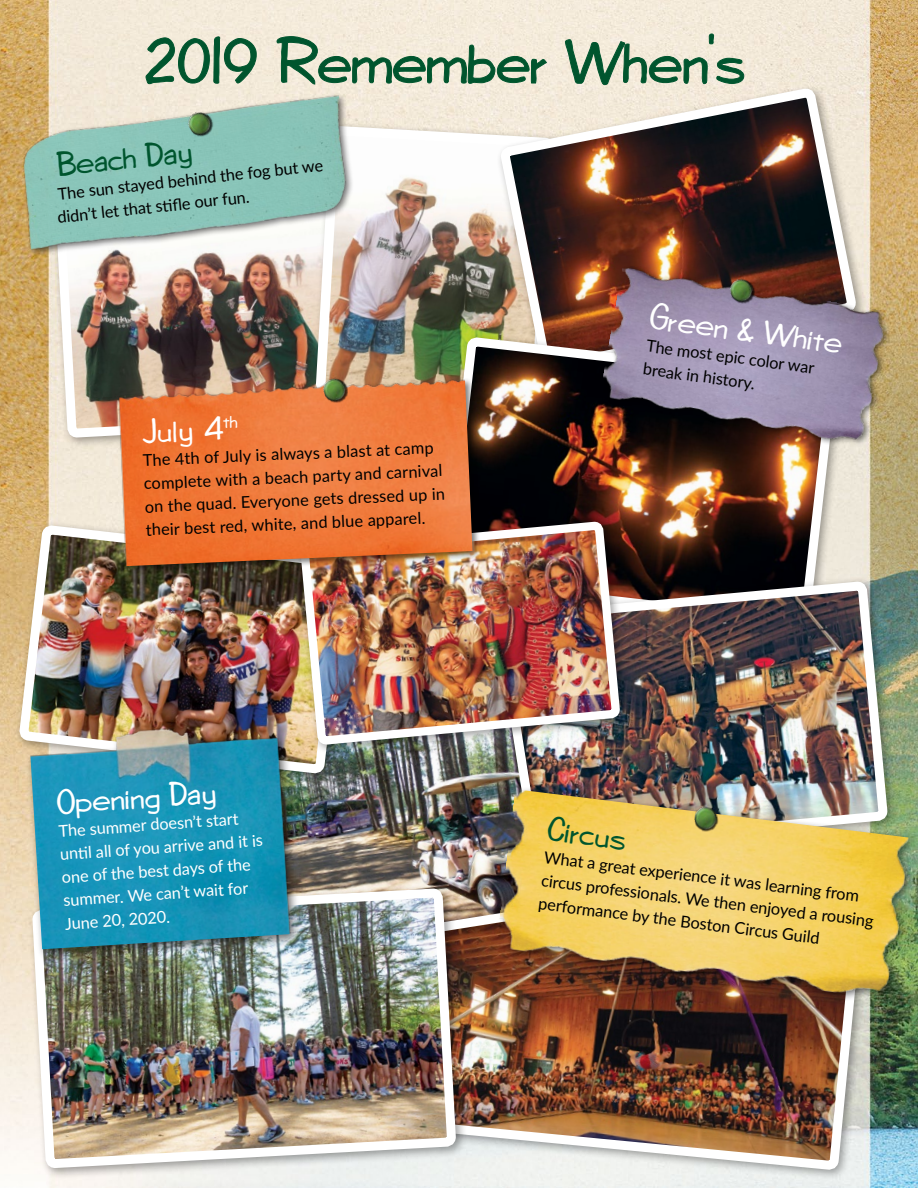
<style>
.page{position:relative;width:918px;height:1188px;background:#fff}
.page>*{position:absolute;margin:0;border:0;box-sizing:border-box;transform-origin:0 0}
.t1{font:64.5px "Tombola";letter-spacing:.01em;color:#00552e}
.t2{font:34.5px "Tombola";color:#fff}
.t3{font:34.5px "Tombola";color:#00552e}
.t4{font:16.35px/23.2px "Lato";color:#000}
.t5{font:16.35px/23.2px "Lato";color:#fff}
</style>
<div class="page">
<img style="left:0;top:0;width:918px;height:1188px">
<img style="left:57px;top:0;width:254px;height:520px">
<img style="left:311px;top:0;width:249px;height:372px">
<img style="left:456px;top:1040px;width:408px;height:148px">
<div style="left:496px;top:84px;width:371px;height:297px;background:#000;opacity:.37"></div>
<svg style="left:499px;top:5px;width:358px;height:449px;background:#a89b8f"></svg>
<img style="left:435px;top:229px;width:406px;height:348px">
<div style="left:492px;top:577px;width:406px;height:287px;background:#000;opacity:.37"></div>
<img style="left:550px;top:581px;width:338px;height:459px">
<img style="left:467px;top:917px;width:83px;height:149px">
<img style="left:14px;top:520px;width:283px;height:369px">
<div style="left:297px;top:517px;width:333px;height:238px;background:#000;opacity:.37"></div>
<img style="left:301px;top:521px;width:319px;height:396px">
<div style="left:27px;top:883px;width:440px;height:296px;background:#000;opacity:.37"></div>
<img style="left:33px;top:889px;width:423px;height:299px">
<div style="left:117px;top:377px;width:364px;height:197px;background:#000;opacity:.5"></div>
<img style="left:107px;top:372px;width:365px;height:195px">
<img style="left:321px;top:375px;width:28px;height:29px">
<img style="left:12px;top:80px;width:351px;height:219px">
<img style="left:184px;top:107px;width:32px;height:32px">
<img style="left:599px;top:264px;width:290px;height:182px">
<img style="left:728px;top:276px;width:27px;height:28px">
<div style="left:498px;top:786px;width:419px;height:216px;background:#000;opacity:.55"></div>
<img style="left:495px;top:789px;width:417px;height:212px">
<div style="left:695px;top:808px;width:24px;height:24px;background:#000;opacity:.75"></div>
<img style="left:694px;top:806px;width:24px;height:25px">
<div style="left:26px;top:725px;width:275px;height:236px;background:#000;opacity:.55"></div>
<img style="left:29px;top:716px;width:265px;height:233px">
<svg style="left:223px;top:415px;width:15px;height:13px"></svg>
<h1 class="t1" style="left:144px;top:26px;width:602px">2019 Remember When’s</h1>
<h2 class="t3" style="left:56px;top:146px;width:137px;rotate:-6deg">Beach Day</h2>
<p class="t4" style="left:54px;top:181px;width:271px;rotate:-6deg">The sun stayed behind the fog but we didn’t let that sti fl e our fun.</p>
<h2 class="t2" style="left:141px;top:413px;width:83px;rotate:-2deg">July 4</h2>
<p class="t4" style="left:142px;top:449px;width:302px;rotate:-3deg">The 4th of July is always a blast at camp complete with a beach party and carnival on the quad. Everyone gets dressed up in their best red, white, and blue apparel.</p>
<h2 class="t2" style="left:653px;top:298px;width:195px;rotate:8deg">Green &amp; White</h2>
<p class="t4" style="left:648px;top:332px;width:171px;rotate:8deg">The most epic color war break in history.</p>
<h2 class="t2" style="left:55px;top:784px;width:161px;rotate:-4deg">Opening Day</h2>
<p class="t5" style="left:58px;top:819px;width:205px;rotate:-4deg">The summer doesn’t start unti l all of you arrive and it is one of the best days of the summer. We can’t wait for<br>June 20, 2020.</p>
<h2 class="t3" style="left:550px;top:810px;width:80px;rotate:7deg">Circus</h2>
<p class="t4" style="left:546px;top:845px;width:336px;rotate:7deg">What a great experience it was learning from circus professionals. We then enjoyed a rousing performance by the Boston Circus Guild</p>
</div>
